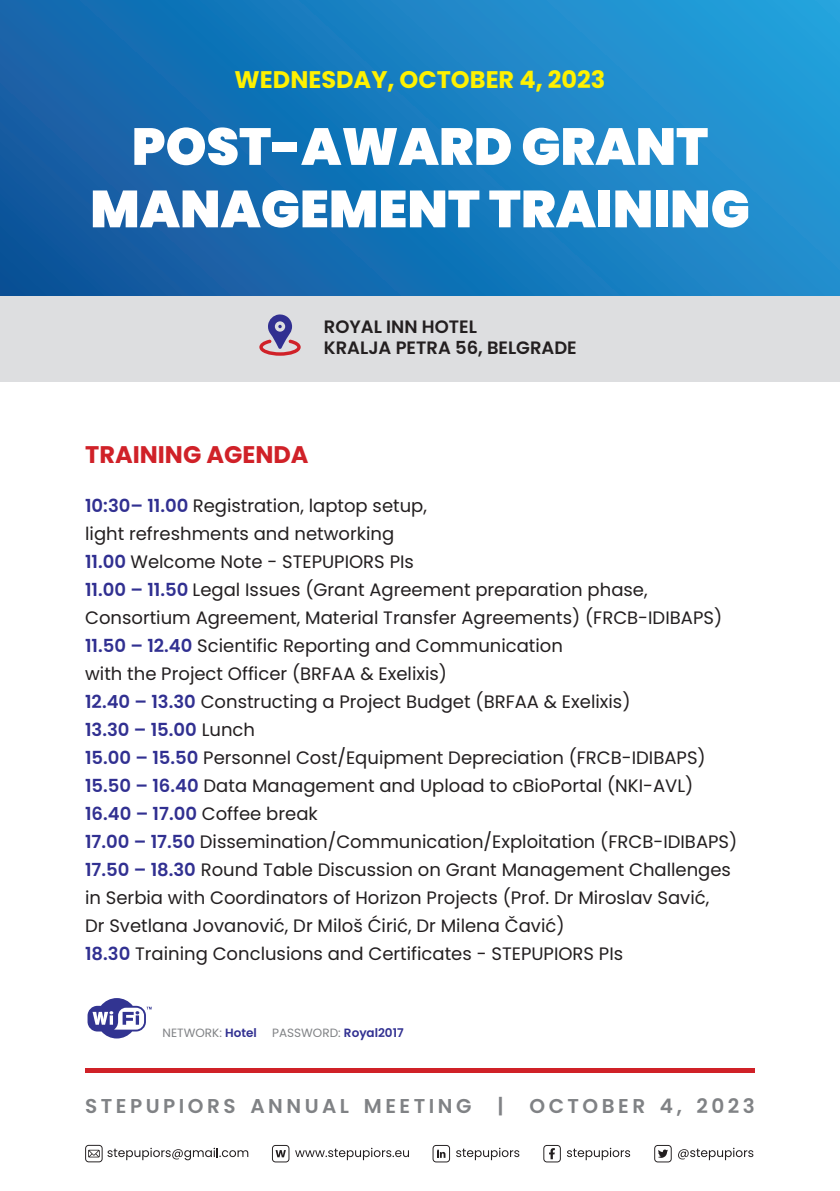
<style>
.page{position:relative;width:840px;height:1191px;background:#fff}
.page>*{position:absolute;margin:0;border:0;box-sizing:border-box;transform-origin:0 0}
.t1{font:900 52px/62.4px "Poppins";color:#fff;text-align:center}
.t2{font:700 24px "Poppins";color:#fff101}
.t3{font:700 24px "Poppins";color:#d02128}
.t4{font:600 20px "Poppins";letter-spacing:.175em;color:#808285}
.t5{font:18px/28px "Poppins";color:#231f20}
.t6{font:600 18px/21.8px "Poppins";color:#231f20}
.t7{font:12px "Poppins";color:#808285}
.s1{font-weight:600;color:#313091}
</style>
<div class="page">
<hr style="left:85px;top:1068px;width:669px;height:4px;background:#d02128">
<div style="left:0;top:296px;width:839px;height:85px;background:#dddee0"></div>
<div style="left:0;top:0;width:839px;height:296px;background:linear-gradient(to right,#105aa1,#229ad7)"></div>
<svg style="left:259px;top:314px;width:41px;height:42px"></svg>
<svg style="left:272px;top:1145px;width:17px;height:17px"></svg>
<svg style="left:295px;top:1147px;width:114px;height:13px"></svg>
<svg style="left:654px;top:1145px;width:17px;height:17px"></svg>
<svg style="left:678px;top:1147px;width:75px;height:13px"></svg>
<svg style="left:432px;top:1145px;width:18px;height:17px"></svg>
<svg style="left:456px;top:1147px;width:63px;height:13px"></svg>
<svg style="left:85px;top:1144px;width:163px;height:18px"></svg>
<svg style="left:567px;top:1147px;width:62px;height:13px"></svg>
<svg style="left:543px;top:1145px;width:17px;height:17px"></svg>
<svg style="left:87px;top:998px;width:64px;height:40px"></svg>
<h2 class="t2" style="left:234px;top:66px;width:372px">WEDNESDAY, OCTOBER 4, 2023</h2>
<h1 class="t1" style="left:90px;top:116px;width:660px">POST-AWARD GRANT<br>MANAGEMENT TRAINING</h1>
<p class="t6" style="left:324px;top:315px;width:254px">ROYAL INN HOTEL<br>KRALJA PETRA 56, BELGRADE</p>
<h2 class="t3" style="left:85px;top:441px;width:225px">TRAINING AGENDA</h2>
<p class="t5" style="left:85px;top:491px;width:653px"><span class="s1">10:30– 11.00</span> Registration, laptop setup,<br>light refreshments and networking<br><span class="s1">11.00</span> Welcome Note - STEPUPIORS PIs<br><span class="s1">11.00 – 11.50</span> Legal Issues (Grant Agreement preparation phase, Consortium Agreement, Material Transfer Agreements) (FRCB-IDIBAPS)<br><span class="s1">11.50 – 12.40</span> Scientific Reporting and Communication<br>with the Project Officer (BRFAA &amp; Exelixis)<br><span class="s1">12.40 – 13.30</span> Constructing a Project Budget (BRFAA &amp; Exelixis)<br><span class="s1">13.30 – 15.00</span> Lunch<br><span class="s1">15.00 – 15.50</span> Personnel Cost/Equipment Depreciation (FRCB-IDIBAPS)<br><span class="s1">15.50 – 16.40</span> Data Management and Upload to cBioPortal (NKI-AVL)<br><span class="s1">16.40 – 17.00</span> Coffee break<br><span class="s1">17.00 – 17.50</span> Dissemination/Communication/Exploitation (FRCB-IDIBAPS)<br><span class="s1">17.50 – 18.30</span> Round Table Discussion on Grant Management Challenges in Serbia with Coordinators of Horizon Projects (Prof. Dr Miroslav Savić,<br>Dr Svetlana Jovanović, Dr Miloš Ćirić, Dr Milena Čavić)<br><span class="s1">18.30</span> Training Conclusions and Certificates - STEPUPIORS PIs</p>
<p class="t7" style="left:162px;top:1025px;width:96px">NETWORK: <span class="s1">Hotel</span></p>
<p class="t7" style="left:272px;top:1025px;width:133px">PASSWORD: <span class="s1">Royal2017</span></p>
<p class="t4" style="left:85px;top:1094px;width:387px">STEPUPIORS ANNUAL MEETING</p>
<p class="t4" style="left:497px;top:1094px;width:8px">|</p>
<p class="t4" style="left:529px;top:1094px;width:227px">OCTOBER 4, 2023</p>
</div>
